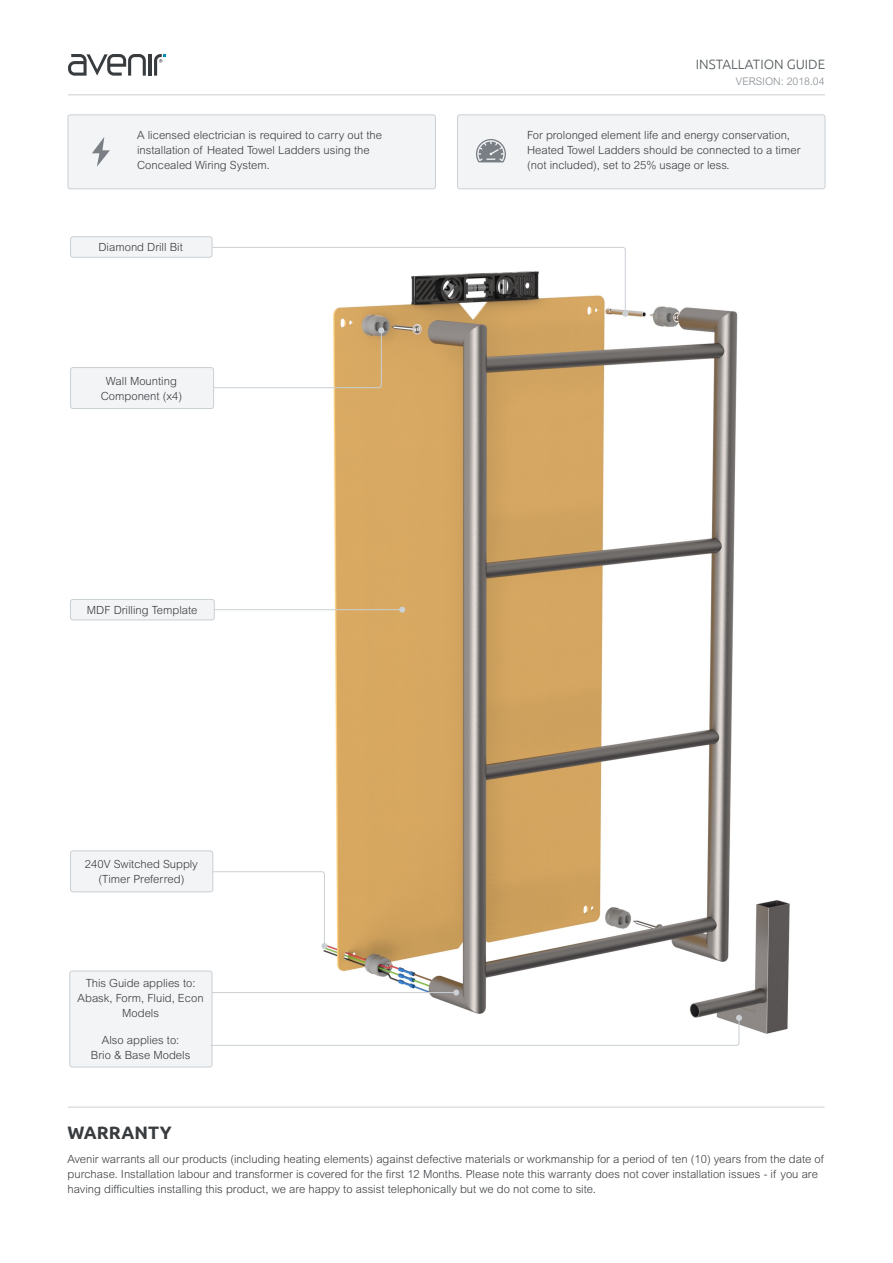
<style>
.page{position:relative;width:893px;height:1263px;background:#fff}
.page>*{position:absolute;margin:0;border:0;box-sizing:border-box;transform-origin:0 0}
.t1{font:700 18px "Ubuntu";color:#393c3f}
.t2{font:300 13.5px "Ubuntu";color:#4f5457}
.t3{font:300 11.25px/15px "Arial MT Std";color:#393c3f;text-align:center}
.t4{font:300 10.5px "Arial MT Std";color:#848b8f}
</style>
<div class="page">
<hr style="left:68px;top:95px;width:757px;height:1px;background:#cad0d4">
<hr style="left:149px;top:54px;width:3px;height:22px;background:#393c3f">
<svg style="left:154px;top:54px;width:12px;height:22px"></svg>
<svg style="left:68px;top:54px;width:78px;height:22px"></svg>
<hr style="left:68px;top:1107px;width:757px;height:1px;background:#cad0d4">
<div style="left:458px;top:115px;width:367px;height:74px;background:#f2f4f6;border-radius:3px"></div>
<div style="left:457px;top:114px;width:368px;height:75px;border:1px solid #cad0d4;border-radius:3px"></div>
<svg style="left:476px;top:139px;width:30px;height:23px"></svg>
<div style="left:68px;top:115px;width:367px;height:74px;background:#f2f4f6;border-radius:3px"></div>
<div style="left:68px;top:114px;width:368px;height:75px;border:1px solid #cad0d4;border-radius:3px"></div>
<svg style="left:92px;top:137px;width:18px;height:30px"></svg>
<img style="left:319px;top:306px;width:471px;height:728px">
<hr style="left:194px;top:609px;width:208px;height:1px;background:#cad0d4">
<svg style="left:399px;top:607px;width:6px;height:6px"></svg>
<svg style="left:212px;top:247px;width:416px;height:70px"></svg>
<div style="left:70px;top:599px;width:144px;height:21px;background:#f2f4f6;border-radius:3px"></div>
<div style="left:70px;top:599px;width:145px;height:21px;border:1px solid #cad0d4;border-radius:3px"></div>
<div style="left:71px;top:237px;width:141px;height:20px;background:#f2f4f6;border-radius:3px"></div>
<div style="left:70px;top:236px;width:142px;height:22px;border:1px solid #cad0d4;border-radius:3px"></div>
<svg style="left:197px;top:871px;width:130px;height:78px"></svg>
<div style="left:71px;top:851px;width:142px;height:41px;background:#f2f4f6;border-radius:3px"></div>
<div style="left:70px;top:850px;width:143px;height:42px;border:1px solid #cad0d4;border-radius:3px"></div>
<hr style="left:209px;top:992px;width:247px;height:1px;background:#cad0d4">
<svg style="left:453px;top:989px;width:6px;height:6px"></svg>
<div style="left:70px;top:971px;width:142px;height:96px;background:#f2f4f6;border-radius:3px"></div>
<div style="left:69px;top:971px;width:143px;height:96px;border:1px solid #cad0d4;border-radius:3px"></div>
<svg style="left:214px;top:327px;width:170px;height:61px"></svg>
<div style="left:71px;top:368px;width:143px;height:41px;background:#f2f4f6;border-radius:3px"></div>
<div style="left:70px;top:367px;width:144px;height:42px;border:1px solid #cad0d4;border-radius:3px"></div>
<svg style="left:210px;top:1015px;width:532px;height:31px"></svg>
<p class="t2" style="left:696px;top:56px;width:131px">INSTALLATION GUIDE</p>
<p class="t3" style="left:137px;top:128px;width:246px;text-align:left">A licensed electrician is required to carry out the installation of Heated Towel Ladders using the<br>Concealed Wiring System.</p>
<p class="t3" style="left:98px;top:240px;width:86px">Diamond Drill Bit</p>
<p class="t3" style="left:101px;top:373px;width:83px">Wall Mounting<br>Component (x4)</p>
<p class="t3" style="left:87px;top:602px;width:112px">MDF Drilling Template</p>
<p class="t3" style="left:85px;top:856px;width:114px">240V Switched Supply (Timer Preferred)</p>
<p class="t3" style="left:78px;top:975px;width:127px">This Guide applies to:<br>Abask, Form, Fluid, Econ<br>Models</p>
<p class="t3" style="left:91px;top:1033px;width:101px">Also applies to:<br>Brio &amp; Base Models</p>
<h1 class="t1" style="left:68px;top:1122px;width:106px">WARRANTY</h1>
<p class="t4" style="left:736px;top:75px;width:90px">VERSION: 2018.04</p>
<p class="t3" style="left:527px;top:128px;width:275px;text-align:left">For prolonged element life and energy conservation,<br>Heated Towel Ladders should be connected to a timer (not included), set to 25% usage or less.</p>
<p class="t3" style="left:68px;top:1151px;width:758px;text-align:left">Avenir warrants all our products (including heating elements) against defective materials or workmanship for a period of ten (10) years from the date of purchase. Installation labour and transformer is covered for the first 12 Months. Please note this warranty does not cover installation issues - if you are having difficulties installing this product, we are happy to assist telephonically but we do not come to site.</p>
</div>
